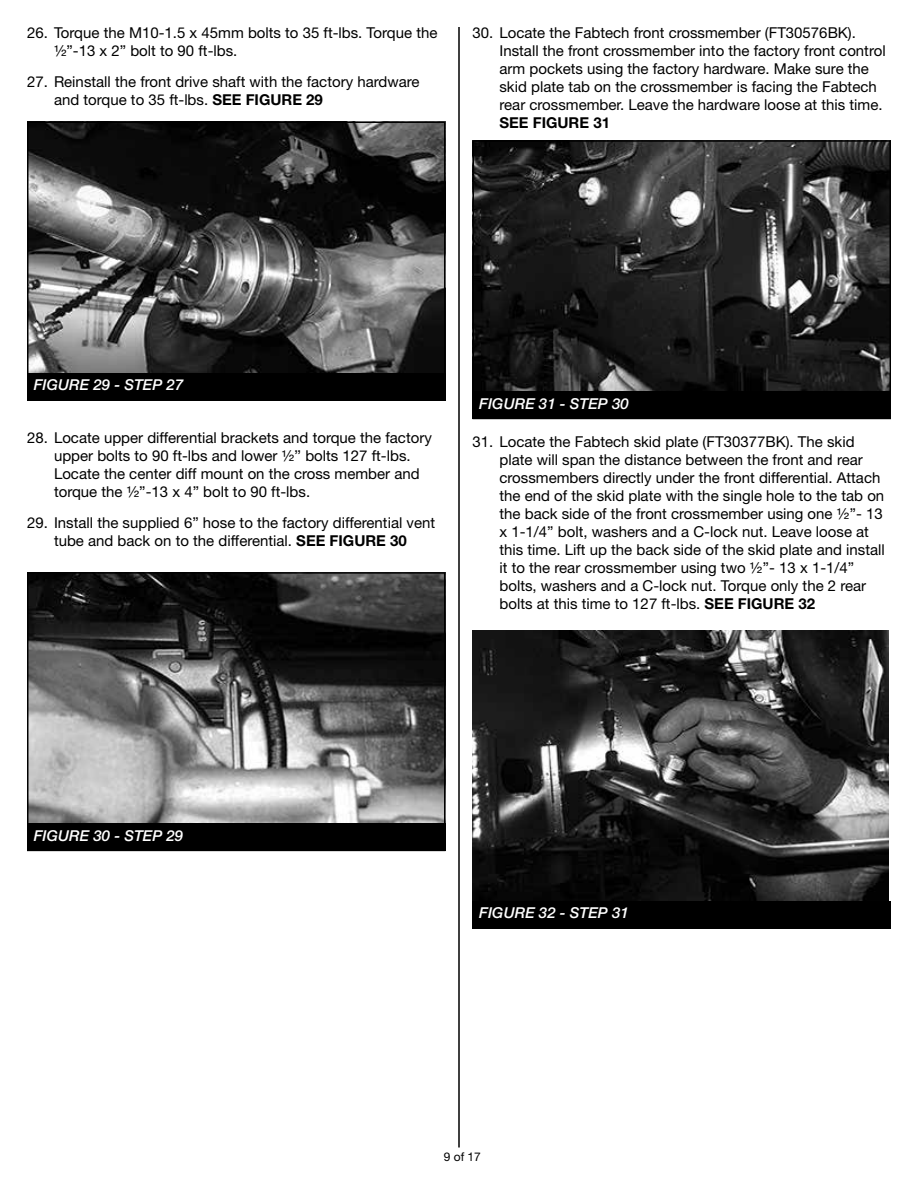
<style>
.page{position:relative;width:918px;height:1188px;background:#fff}
.page>*{position:absolute;margin:0;border:0;box-sizing:border-box;transform-origin:0 0}
.t1{font:15px/18px "Helvetica Neue LT Std";color:#000}
.t2{font:italic 500 15px "Helvetica Neue LT Std";color:#fff}
.t3{font:700 15px "Helvetica Neue LT Std";color:#000}
.t4{font:12px "Helvetica Neue LT Std";color:#000}
.s1{font-weight:700}
</style>
<div class="page">
<hr style="left:458px;top:27px;width:2px;height:1121px;background:#000">
<img style="left:30px;top:125px;width:413px;height:248px">
<div style="left:27px;top:122px;width:419px;height:278px;border:2px solid #000"></div>
<div style="left:27px;top:373px;width:419px;height:27px;background:#000"></div>
<img style="left:30px;top:575px;width:413px;height:248px">
<div style="left:27px;top:572px;width:419px;height:279px;border:2px solid #000"></div>
<div style="left:27px;top:823px;width:419px;height:28px;background:#000"></div>
<img style="left:475px;top:143px;width:413px;height:248px">
<div style="left:472px;top:140px;width:419px;height:279px;border:2px solid #000"></div>
<div style="left:472px;top:391px;width:419px;height:28px;background:#000"></div>
<img style="left:472px;top:631px;width:417px;height:270px">
<div style="left:472px;top:901px;width:419px;height:28px;background:#000"></div>
<p class="t1" style="left:54px;top:23px;width:385px;text-indent:-27px">26. Torque the M10-1.5 x 45mm bolts to 35 ft-lbs. Torque the ½”-13 x 2” bolt to 90 ft-lbs.</p>
<p class="t1" style="left:54px;top:73px;width:367px;text-indent:-27px">27. Reinstall the front drive shaft with the factory hardware and torque to 35 ft-lbs. <span class="s1">SEE FIGURE 29</span></p>
<p class="t1" style="left:499px;top:23px;width:388px;text-indent:-27px">30. Locate the Fabtech front crossmember (FT30576BK).<br>Install the front crossmember into the factory front control arm pockets using the factory hardware. Make sure the skid plate tab on the crossmember is facing the Fabtech rear crossmember. Leave the hardware loose at this time.</p>
<p class="t3" style="left:499px;top:113px;width:112px">SEE FIGURE 31</p>
<p class="t2" style="left:34px;top:376px;width:151px">FIGURE 29 - STEP 27</p>
<p class="t1" style="left:54px;top:428px;width:379px;text-indent:-27px">28. Locate upper differential brackets and torque the factory upper bolts to 90 ft-lbs and lower ½’’ bolts 127 ft-lbs.<br>Locate the center diff mount on the cross member and torque the ½”-13 x 4” bolt to 90 ft-lbs.</p>
<p class="t1" style="left:27px;top:514px;width:410px;text-align:center">29. Install the supplied 6” hose to the factory differential vent tube and back on to the differential. <span class="s1">SEE FIGURE 30</span></p>
<p class="t2" style="left:479px;top:395px;width:151px">FIGURE 31 - STEP 30</p>
<p class="t1" style="left:499px;top:433px;width:387px;text-indent:-27px">31. Locate the Fabtech skid plate (FT30377BK). The skid plate will span the distance between the front and rear crossmembers directly under the front differential. Attach the end of the skid plate with the single hole to the tab on the back side of the front crossmember using one ½’’- 13 x 1-1/4” bolt, washers and a C-lock nut. Leave loose at this time. Lift up the back side of the skid plate and install it to the rear crossmember using two ½’’- 13 x 1-1/4” bolts, washers and a C-lock nut. Torque only the 2 rear bolts at this time to 127 ft-lbs. <span class="s1">SEE FIGURE 32</span></p>
<p class="t2" style="left:34px;top:827px;width:151px">FIGURE 30 - STEP 29</p>
<p class="t2" style="left:479px;top:904px;width:151px">FIGURE 32 - STEP 31</p>
<p class="t4" style="left:444px;top:1150px;width:39px">9 of 17</p>
</div>
